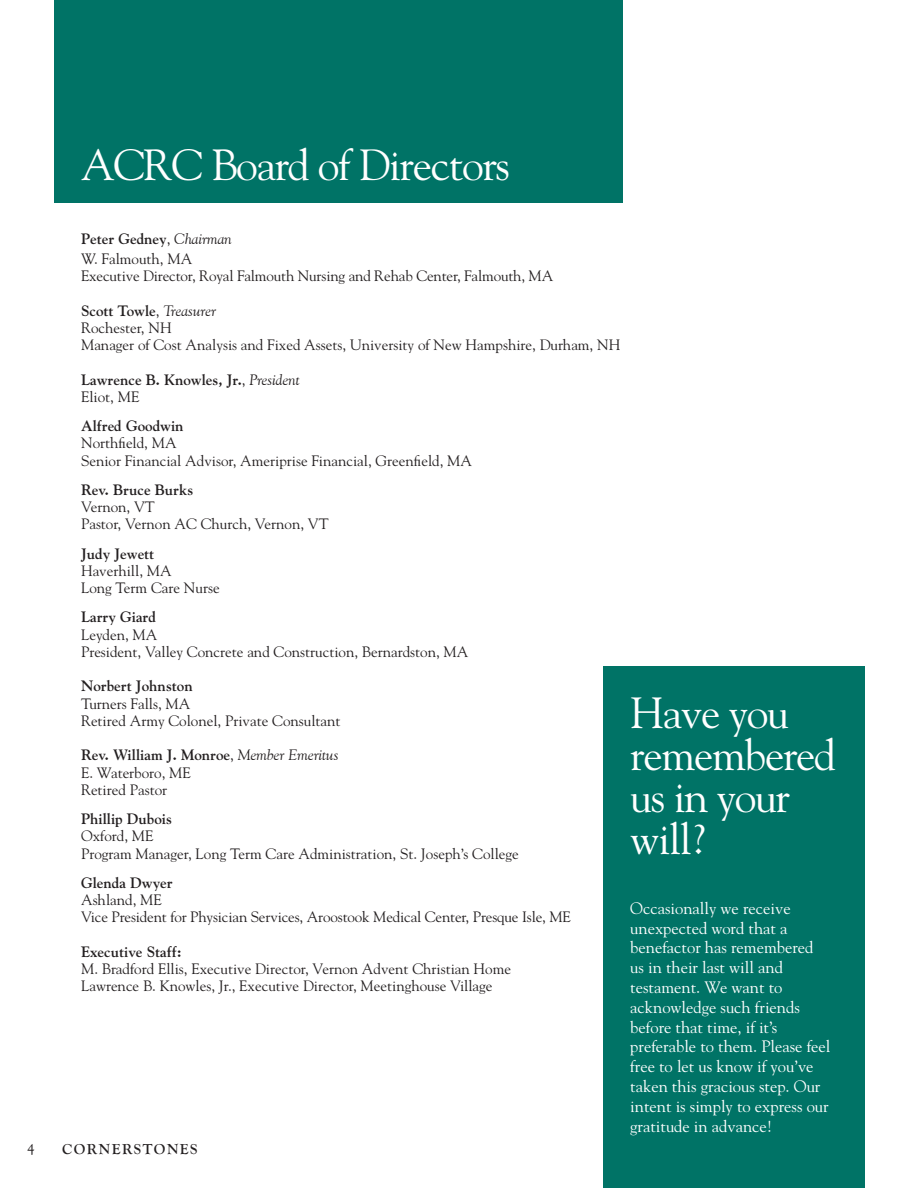
<style>
.page{position:relative;width:918px;height:1188px;background:#fff}
.page>*{position:absolute;margin:0;border:0;box-sizing:border-box;transform-origin:0 0}
.t1{font:43.5px/42px "Goudy";letter-spacing:-.03em;color:#fff}
.t2{font:16.5px/19.8px "Goudy";color:#fff}
.t3{font:15px "Goudy";color:#231f20}
.t4{font:700 15px "Goudy";color:#231f20}
.t5{font:700 15px "Goudy Old Style T";letter-spacing:.1em;color:#231f20}
.t6{font:15px "Goudy Old Style T";color:#231f20}
.s1{font-weight:400}
.s2{font-family:"Goudy Old Style BT";font-weight:400;font-style:italic}
</style>
<div class="page">
<div style="left:54px;top:0;width:568px;height:203px;background:#007366"></div>
<div style="left:603px;top:666px;width:262px;height:522px;background:#007366"></div>
<p class="t1" style="left:81px;top:143px;width:431px">ACRC Board of Directors</p>
<p class="t4" style="left:81px;top:230px;width:152px">Peter Gedney<span class="s1">,</span> <span class="s2">Chairman</span></p>
<p class="t3" style="left:81px;top:249px;width:113px">W. Falmouth, MA</p>
<p class="t3" style="left:81px;top:267px;width:474px">Executive Director, Royal Falmouth Nursing and Rehab Center, Falmouth, MA</p>
<p class="t4" style="left:81px;top:301px;width:137px">Scott Towle<span class="s1">,</span> <span class="s2">Treasurer</span></p>
<p class="t3" style="left:81px;top:318px;width:92px">Rochester, NH</p>
<p class="t3" style="left:81px;top:336px;width:541px">Manager of Cost Analysis and Fixed Assets, University of New Hampshire, Durham, NH</p>
<p class="t4" style="left:81px;top:370px;width:220px">Lawrence B. Knowles, Jr.<span class="s1">,</span> <span class="s2">President</span></p>
<p class="t3" style="left:81px;top:387px;width:60px">Eliot, ME</p>
<p class="t4" style="left:81px;top:417px;width:104px">Alfred Goodwin</p>
<p class="t3" style="left:81px;top:434px;width:97px">Northfield, MA</p>
<p class="t3" style="left:81px;top:451px;width:393px">Senior Financial Advisor, Ameriprise Financial, Greenfield, MA</p>
<p class="t4" style="left:81px;top:480px;width:114px">Rev. Bruce Burks</p>
<p class="t3" style="left:81px;top:498px;width:75px">Vernon, VT</p>
<p class="t3" style="left:81px;top:515px;width:249px">Pastor, Vernon AC Church, Vernon, VT</p>
<p class="t4" style="left:81px;top:544px;width:75px">Judy Jewett</p>
<p class="t3" style="left:81px;top:561px;width:92px">Haverhill, MA</p>
<p class="t3" style="left:81px;top:579px;width:140px">Long Term Care Nurse</p>
<p class="t4" style="left:81px;top:608px;width:76px">Larry Giard</p>
<p class="t3" style="left:81px;top:625px;width:78px">Leyden, MA</p>
<p class="t3" style="left:81px;top:642px;width:389px">President, Valley Concrete and Construction, Bernardston, MA</p>
<p class="t4" style="left:81px;top:677px;width:113px">Norbert Johnston</p>
<p class="t3" style="left:81px;top:694px;width:111px">Turners Falls, MA</p>
<p class="t3" style="left:81px;top:711px;width:261px">Retired Army Colonel, Private Consultant</p>
<p class="t4" style="left:81px;top:746px;width:259px">Rev. William J. Monroe<span class="s1">,</span> <span class="s2">Member Emeritus</span></p>
<p class="t3" style="left:81px;top:763px;width:111px">E. Waterboro, ME</p>
<p class="t3" style="left:81px;top:780px;width:88px">Retired Pastor</p>
<p class="t4" style="left:81px;top:810px;width:92px">Phillip Dubois</p>
<p class="t3" style="left:81px;top:827px;width:74px">Oxford, ME</p>
<p class="t3" style="left:81px;top:844px;width:439px">Program Manager, Long Term Care Administration, St. Joseph’s College</p>
<p class="t4" style="left:81px;top:873px;width:93px">Glenda Dwyer</p>
<p class="t3" style="left:81px;top:891px;width:82px">Ashland, ME</p>
<p class="t3" style="left:81px;top:908px;width:491px">Vice President for Physician Services, Aroostook Medical Center, Presque Isle, ME</p>
<p class="t4" style="left:81px;top:942px;width:102px">Executive Staff:</p>
<p class="t3" style="left:81px;top:960px;width:432px">M. Bradford Ellis, Executive Director, Vernon Advent Christian Home</p>
<p class="t3" style="left:81px;top:977px;width:413px">Lawrence B. Knowles, Jr., Executive Director, Meetinghouse Village</p>
<p class="t6" style="left:27px;top:1141px;width:9px">4</p>
<p class="t5" style="left:62px;top:1141px;width:137px">CORNERSTONES</p>
<p class="t1" style="left:630px;top:690px;width:207px">Have you remembered us in your will?</p>
<p class="t2" style="left:630px;top:898px;width:202px">Occasionally we receive unexpected word that a benefactor has remembered us in their last will and testament. We want to acknowledge such friends before that time, if it’s preferable to them. Please feel free to let us know if you’ve taken this gracious step. Our intent is simply to express our gratitude in advance!</p>
</div>
